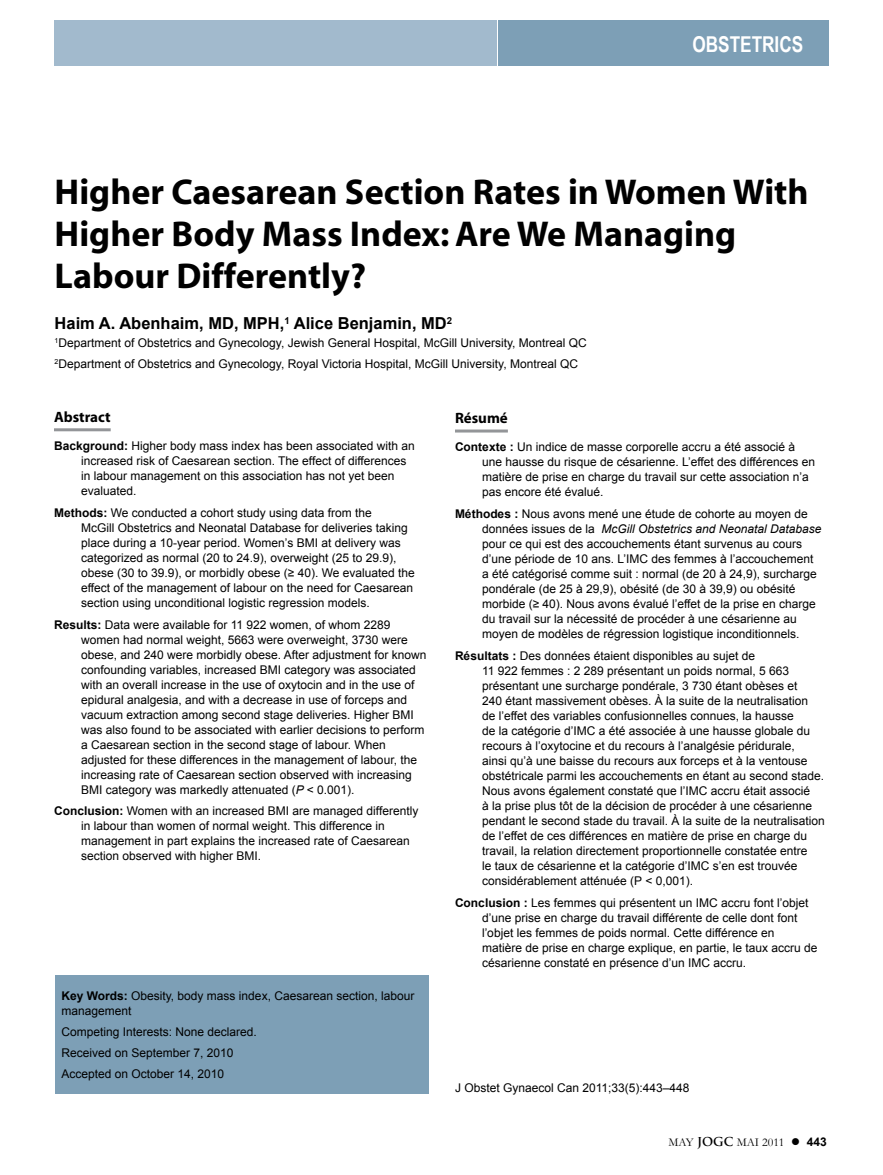
<style>
.page{position:relative;width:883px;height:1175px;background:#fff}
.page>*{position:absolute;margin:0;border:0;box-sizing:border-box;transform-origin:0 0}
.t1{font:700 36px/42px "Myriad";color:#000}
.t2{font:700 21.9px "Arial Narrow";color:#fff;scale:.96 1}
.t3{font:700 16.5px "Arial";color:#000}
.t4{font:700 15px "Myriad Pro";color:#000}
.t5{font:12px/15px "Arial";color:#000}
.t6{font:12px "Garamond";color:#000}
.s1{font-weight:700}
.s2{font-style:italic}
.s3{font-family:"Trajan Pro";font-weight:700}
.s4{font-family:"Arial";font-weight:700}
</style>
<div class="page">
<div style="left:499px;top:20px;width:330px;height:46px;background:#7d9fb6"></div>
<div style="left:54px;top:20px;width:443px;height:46px;background:#a2bacd"></div>
<hr style="left:54px;top:428px;width:57px;height:3px;background:#939598">
<hr style="left:455px;top:429px;width:53px;height:3px;background:#939598">
<div style="left:55px;top:975px;width:374px;height:119px;background:#7d9fb6"></div>
<h2 class="t2" style="left:692px;top:28px;width:39px">OBSTETRI</h2>
<h2 class="t2" style="left:779px;top:28px;width:25px">CS</h2>
<h1 class="t1" style="left:55px;top:172px;width:755px">Higher Caesarean Section Rates in Women With<br>Higher Body Mass Index: Are We Managing<br>Labour Differently?</h1>
<h3 class="t3" style="left:55px;top:313px;width:399px">Haim A. Abenhaim, MD, MPH,<sup>1</sup> Alice Benjamin, MD<sup>2</sup></h3>
<p class="t5" style="left:55px;top:333px;width:534px;line-height:21px"><sup>1</sup>Department of Obstetrics and Gynecology, Jewish General Hospital, McGill University, Montreal QC<br><sup>2</sup>Department of Obstetrics and Gynecology, Royal Victoria Hospital, McGill University, Montreal QC</p>
<p class="t4" style="left:54px;top:407px;width:58px">Abstract</p>
<p class="t5" style="left:81px;top:438px;width:335px;text-indent:-27px"><span class="s1">Background:</span> Higher body mass index has been associated with an increased risk of Caesarean section. The effect of differences in labour management on this association has not yet been evaluated.</p>
<p class="t5" style="left:81px;top:505px;width:335px;text-indent:-27px"><span class="s1">Methods:</span> We conducted a cohort study using data from the<br>McGill Obstetrics and Neonatal Database for deliveries taking place during a 10-year period. Women’s BMI at delivery was categorized as normal (20 to 24. 9), overweight (25 to 29. 9), obese (30 to 39. 9), or morbidly obese (≥ 40). We evaluated the effect of the management of labour on the need for Caesarean section using unconditional logistic regression models.</p>
<p class="t5" style="left:81px;top:617px;width:347px;text-indent:-27px"><span class="s1">Results:</span> Data were available for 11 922 women, of whom 2289 women had normal weight, 5663 were overweight, 3730 were obese, and 240 were morbidly obese. After adjustment for known confounding variables, increased BMI category was associated with an overall increase in the use of oxytocin and in the use of epidural analgesia, and with a decrease in use of forceps and vacuum extraction among second stage deliveries. Higher BMI was also found to be associated with earlier decisions to perform a Caesarean section in the second stage of labour. When adjusted for these differences in the management of labour, the increasing rate of Caesarean section observed with increasing BMI category was markedly attenuated (<span class="s2">P</span> &lt; 0. 001).</p>
<p class="t5" style="left:81px;top:804px;width:339px;text-indent:-27px"><span class="s1">Conclusion:</span> Women with an increased BMI are managed differently in labour than women of normal weight. This difference in management in part explains the increased rate of Caesarean section observed with higher BMI.</p>
<p class="t5" style="left:61px;top:988px;width:355px"><span class="s1">Key Words:</span> Obesity, body mass index, Caesarean section, labour management</p>
<p class="t5" style="left:61px;top:1021px;width:195px;line-height:21px">Competing Interests: None declared.<br>Received on September 7, 2010<br>Accepted on October 14, 2010</p>
<p class="t4" style="left:455px;top:408px;width:54px">Résumé</p>
<p class="t5" style="left:482px;top:440px;width:335px;text-indent:-27px"><span class="s1">Contexte :</span> Un indice de masse corporelle accru a été associé à une hausse du risque de césarienne. L’effet des différences en matière de prise en charge du travail sur cette association n’a pas encore été évalué.</p>
<p class="t5" style="left:482px;top:506px;width:341px;text-indent:-27px"><span class="s1">Méthodes :</span> Nous avons mené une étude de cohorte au moyen de données issues de la <span class="s2">McGill Obstetrics and Neonatal Database </span>pour ce qui est des accouchements étant survenus au cours d’une période de 10 ans. L’IMC des femmes à l’accouchement a été catégorisé comme suit : normal (de 20 à 24,9), surcharge pondérale (de 25 à 29,9), obésité (de 30 à 39,9) ou obésité morbide (≥ 40). Nous avons évalué l’effet de la prise en charge du travail sur la nécessité de procéder à une césarienne au moyen de modèles de régression logistique inconditionnels.</p>
<p class="t5" style="left:482px;top:648px;width:344px;text-indent:-27px"><span class="s1">Résultats :</span> Des données étaient disponibles au sujet de<br>11 922 femmes : 2 289 présentant un poids normal, 5 663 présentant une surcharge pondérale, 3 730 étant obèses et<br>240 étant massivement obèses. À la suite de la neutralisation<br>de l’effet des variables confusionnelles connues, la hausse<br>de la catégorie d’IMC a été associée à une hausse globale du recours à l’oxytocine et du recours à l’analgésie péridurale,<br>ainsi qu’à une baisse du recours aux forceps et à la ventouse obstétricale parmi les accouchements en étant au second stade.<br>Nous avons également constaté que l’IMC accru était associé<br>à la prise plus tôt de la décision de procéder à une césarienne pendant le second stade du travail. À la suite de la neutralisation de l’effet de ces différences en matière de prise en charge du travail, la relation directement proportionnelle constatée entre<br>le taux de césarienne et la catégorie d’IMC s’en est trouvée considérablement atténuée (P &lt; 0,001).</p>
<p class="t5" style="left:482px;top:895px;width:337px;text-indent:-27px"><span class="s1">Conclusion :</span> Les femmes qui présentent un IMC accru font l’objet d’une prise en charge du travail différente de celle dont font l’objet les femmes de poids normal. Cette différence en matière de prise en charge explique, en partie, le taux accru de césarienne constaté en présence d’un IMC accru.</p>
<p class="t5" style="left:455px;top:1080px;width:236px">J Obstet Gynaecol Can 2011;33(5):443–448</p>
<p class="t6" style="left:669px;top:1134px;width:160px">MAY <span class="s3">JOGC</span> MAI 2011 ● <span class="s4">443</span></p>
</div>
